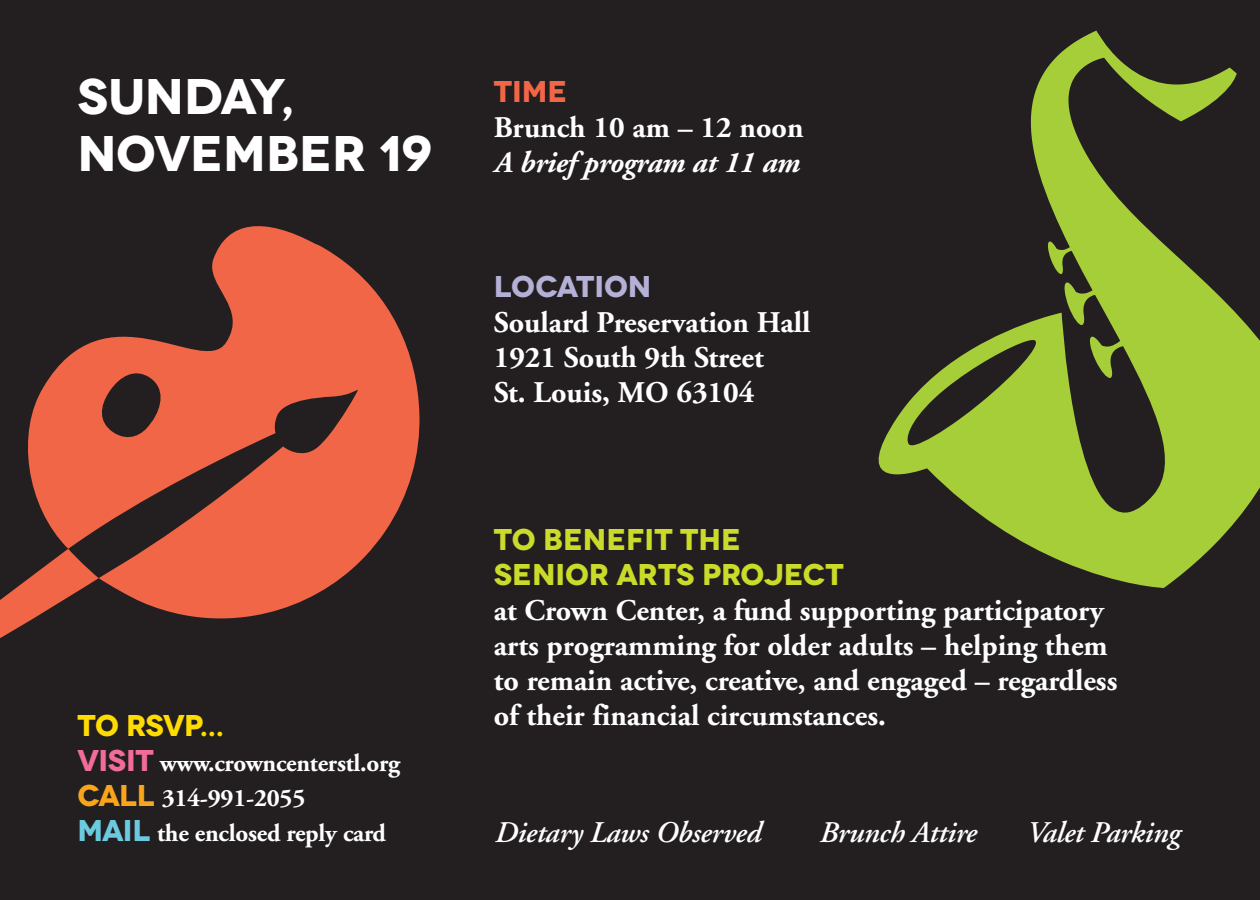
<style>
.page{position:relative;width:1260px;height:900px;background:#231f20}
.page>*{position:absolute;margin:0;border:0;box-sizing:border-box;transform-origin:0 0}
.t1{font:700 50px/57.5px "Novecentowide";color:#fff}
.t2{font:700 30px/35px "Adobe Garamond";color:#fff}
.t3{font:italic 600 30px "Adobe Garamond";letter-spacing:-.01em;color:#fff}
.t4{font:700 30px/35px "Novecentowide";color:#cadb2a}
.t5{font:italic 700 30px "Adobe Garamond";letter-spacing:-.01em;color:#fff}
.t6{font:700 30px "Novecentowide";letter-spacing:-.025em;color:#ffdc01}
.t7{font:700 30px "Novecentowide";letter-spacing:-.01em;color:#b4b0d6}
.t8{font:700 30px "Novecentowide";color:#f26648}
.t9{font:700 25px/35px "Adobe Garamond";letter-spacing:-.01em;color:#fff}
.s1{font-family:"Novecentowide";font-size:30px;color:#f16c9a}
.s2{font-family:"Novecentowide";font-size:30px;color:#f9a51b}
.s3{font-family:"Novecentowide";font-size:30px;color:#6ccadf}
</style>
<div class="page">
<svg style="left:28px;top:226px;width:392px;height:392px;fill:#f26648"></svg>
<svg style="left:0;top:549px;width:99px;height:89px"></svg>
<svg style="left:878px;top:31px;width:382px;height:557px"></svg>
<h1 class="t1" style="left:78px;top:68px;width:356px">SUNDAY,<br>NOVEMBER 19</h1>
<p class="t6" style="left:78px;top:707px;width:148px">TO RSVP...</p>
<p class="t9" style="left:78px;top:746px;width:324px"><span class="s1">VISIT</span> www.crowncenterstl.org<br><span class="s2">CALL</span> 314-991-2055<br><span class="s3">MAIL</span> the enclosed reply card</p>
<p class="t8" style="left:494px;top:73px;width:75px">TIME</p>
<p class="t2" style="left:494px;top:111px;width:311px">Brunch 10 am – 12 noon</p>
<p class="t5" style="left:494px;top:146px;width:307px">A brief program at 11 am</p>
<p class="t7" style="left:494px;top:268px;width:159px">LOCATION</p>
<p class="t2" style="left:494px;top:306px;width:318px">Soulard Preservation Hall<br>1921 South 9th Street<br>St. Louis, MO 63104</p>
<p class="t4" style="left:494px;top:522px;width:351px">TO BENEFIT THE<br>SENIOR ARTS PROJECT</p>
<p class="t2" style="left:494px;top:593px;width:625px">at Crown Center, a fund supporting participatory arts programming for older adults – helping them to remain active, creative, and engaged – regardless of their financial circumstances.</p>
<p class="t3" style="left:494px;top:816px;width:268px">Dietary Laws Observed</p>
<p class="t3" style="left:818px;top:816px;width:159px">Brunch Attire</p>
<p class="t3" style="left:1026px;top:816px;width:155px">Valet Parking</p>
</div>
